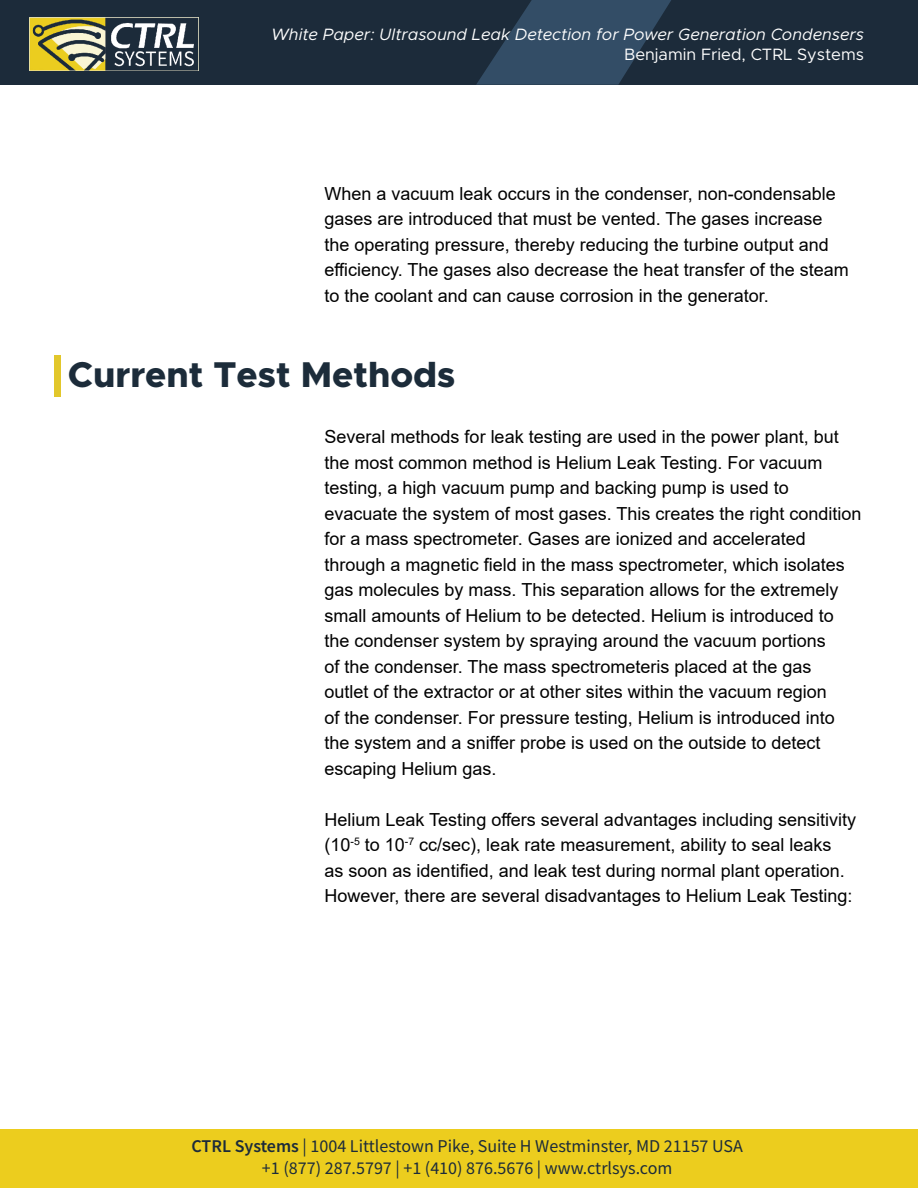
<style>
.page{position:relative;width:918px;height:1188px;background:#fff}
.page>*{position:absolute;margin:0;border:0;box-sizing:border-box;transform-origin:0 0}
.t1{font:800 36px "Metropolis";color:#1c2c3a}
.t2{font:18px/25.5px "Arial";color:#000}
.t3{font:18px/21.6px "Source Sans Pro";color:#1c2b3a;text-align:center}
.t4{font:italic 16.5px "Metropolis";color:#fff}
.t5{font:16.5px "Metropolis";color:#fff}
.s1{font-weight:600}
</style>
<div class="page">
<div style="left:0;top:0;width:918px;height:85px;background:#1c2b3a"></div>
<svg style="left:476px;top:0;width:195px;height:85px"></svg>
<img style="left:29px;top:18px;width:170px;height:52px">
<div style="left:0;top:1129px;width:918px;height:59px;background:#eccd1e"></div>
<div style="left:54px;top:356px;width:7px;height:41px;background:#e2c72b"></div>
<p class="t4" style="left:271px;top:24px;width:594px">White Paper: Ultrasound Leak Detection for Power Generation Condensers</p>
<p class="t5" style="left:624px;top:44px;width:241px">Benjamin Fried, CTRL Systems</p>
<p class="t2" style="left:325px;top:181px;width:513px">When a vacuum leak occurs in the condenser, non-condensable gases are introduced that must be vented. The gases increase</p>
<p class="t2" style="left:325px;top:232px;width:526px">the operating pressure, thereby reducing the turbine output and efficiency. The gases also decrease the heat transfer of the steam to the coolant and can cause corrosion in the generator.</p>
<p class="t1" style="left:68px;top:352px;width:389px">Current Test Methods</p>
<p class="t2" style="left:325px;top:424px;width:538px">Several methods for leak testing are used in the power plant, but the most common method is Helium Leak Testing. For vacuum testing, a high vacuum pump and backing pump is used to evacuate the system of most gases. This creates the right condition for a mass spectrometer. Gases are ionized and accelerated through a magnetic field in the mass spectrometer, which isolates gas molecules by mass. This separation allows for the extremely small amounts of Helium to be detected. Helium is introduced to the condenser system by spraying around the vacuum portions<br>of the condenser. The mass spectrometeris placed at the gas<br>outlet of the extractor or at other sites within the vacuum region<br>of the condenser. For pressure testing, Helium is introduced into the system and a sniffer probe is used on the outside to detect escaping Helium gas.</p>
<p class="t2" style="left:325px;top:807px;width:533px">Helium Leak Testing offers several advantages including sensitivity (10<sup>-5</sup> to 10<sup>-7</sup> cc/sec), leak rate measurement, ability to seal leaks<br>as soon as identified, and leak test during normal plant operation.<br>However, there are several disadvantages to Helium Leak Testing:</p>
<p class="t3" style="left:191px;top:1135px;width:553px"><span class="s1">CTRL Systems</span> | 1004 Littlestown Pike, Suite H Westminster, MD 21157 USA +1 (877) 287.5797 | +1 (410) 876.5676 | www.ctrlsys.com</p>
</div>
